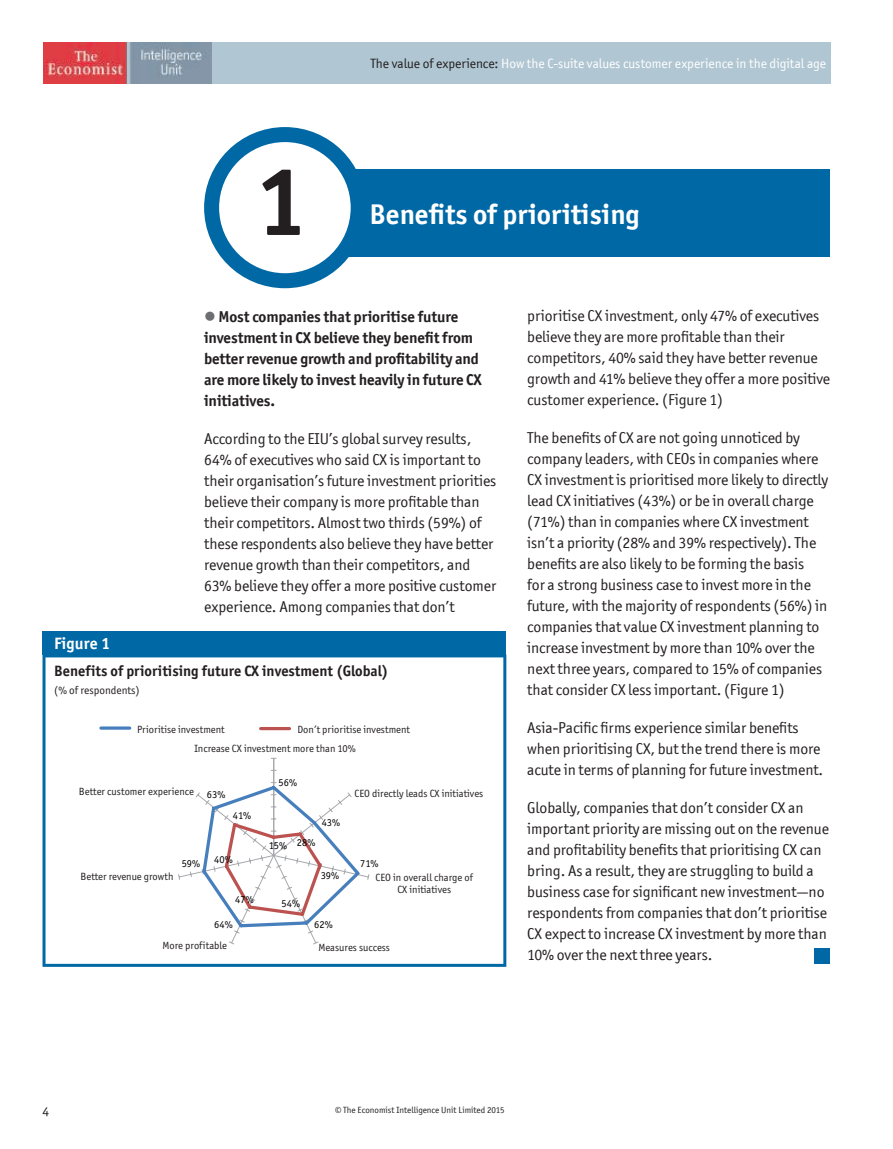
<style>
.page{position:relative;width:893px;height:1149px;background:#fff}
.page>*{position:absolute;margin:0;border:0;box-sizing:border-box;transform-origin:0 0}
.t1{font:700 97.5px "Officina San ITC";color:#231f20}
.t2{font:700 28.5px "Officina San ITC";color:#fff}
.t3{font:700 16.5px "Officina San ITC";letter-spacing:.01em;color:#fff}
.t4{font:15.75px/21px "Officina San ITC";letter-spacing:-.005em;color:#231f20}
.t5{font:700 15.75px/21px "Officina San ITC";letter-spacing:-.005em;color:#231f20}
.t6{font:700 15px "Officina San ITC";color:#231f20}
.t7{font:13.5px "Officina San ITC";letter-spacing:-.005em;color:#fff}
.t8{font:13.5px "Officina San ITC";color:#231f20}
.t9{font:11.25px "Officina San ITC";color:#231f20}
.t10{font:10.5px/19.8px "Officina San ITC";color:#231f20}
.t11{font:10.5px "Officina San ITC";color:#000001}
.t12{font:9px "Officina San ITC";color:#231f20}
.s1{color:#231f20}
.s2{color:#6d6e71}
</style>
<div class="page">
<div style="left:43px;top:43px;width:787px;height:41px;background:#b0c6d2"></div>
<img style="left:43px;top:43px;width:169px;height:41px">
<div style="left:259px;top:169px;width:570px;height:88px;background:#0068a5"></div>
<div style="left:212px;top:134px;width:146px;height:146px;background:#fff;border-radius:50%"></div>
<div style="left:204px;top:127px;width:162px;height:161px;border:15px solid #0068a5;border-radius:50%"></div>
<div style="left:814px;top:948px;width:15px;height:15px;background:#0068a5"></div>
<svg style="left:43px;top:654px;width:463px;height:312px"></svg>
<div style="left:43px;top:630px;width:463px;height:24px;background:#0068a5"></div>
<hr style="left:101px;top:726px;width:29px;height:3px;background:#467fbc">
<svg style="left:261px;top:726px;width:28px;height:4px"></svg>
<svg style="left:178px;top:757px;width:192px;height:187px"></svg>
<h1 class="t1" style="left:256px;top:162px;width:54px">1</h1>
<p class="t7" style="left:370px;top:58px;width:457px"><span class="s1">The value of experience:</span> How the C-suite values customer experience in the digital age</p>
<h2 class="t2" style="left:370px;top:196px;width:272px">Benefits of prioritising</h2>
<p class="t3" style="left:54px;top:636px;width:58px">Figure 1</p>
<p class="t5" style="left:204px;top:305px;width:279px"><span class="s2">●</span> Most companies that prioritise future investment in CX believe they benefit from better revenue growth and profitability and are more likely to invest heavily in future CX initiatives.</p>
<p class="t4" style="left:204px;top:429px;width:294px">According to the EIU’s global survey results, 64% of executives who said CX is important to their organisation’s future investment priorities believe their company is more profitable than their competitors. Almost two thirds (59%) of these respondents also believe they have better revenue growth than their competitors, and 63% believe they offer a more positive customer experience. Among companies that don’t</p>
<p class="t6" style="left:54px;top:664px;width:336px">Benefits of prioritising future CX investment (Global)</p>
<p class="t9" style="left:54px;top:685px;width:87px">(% of respondents)</p>
<p class="t10" style="left:137px;top:719px;width:89px">Prioritise investment</p>
<p class="t10" style="left:194px;top:719px;width:217px;text-indent:103px">Don’t prioritise investment<br>Increase CX investment more than 10%</p>
<p class="t10" style="left:79px;top:782px;width:117px">Better customer experience</p>
<p class="t11" style="left:207px;top:789px;width:20px">63%</p>
<p class="t11" style="left:233px;top:811px;width:20px">41%</p>
<p class="t10" style="left:81px;top:867px;width:95px">Better revenue growth</p>
<p class="t11" style="left:182px;top:858px;width:20px">59%</p>
<p class="t11" style="left:214px;top:854px;width:20px">40%</p>
<p class="t11" style="left:235px;top:894px;width:20px">47%</p>
<p class="t11" style="left:279px;top:777px;width:20px">56%</p>
<p class="t11" style="left:322px;top:818px;width:20px">43%</p>
<p class="t11" style="left:269px;top:840px;width:20px">15%</p>
<p class="t11" style="left:297px;top:837px;width:20px">28%</p>
<p class="t11" style="left:321px;top:870px;width:20px">39%</p>
<p class="t11" style="left:282px;top:898px;width:20px">54%</p>
<p class="t11" style="left:214px;top:920px;width:20px">64%</p>
<p class="t11" style="left:314px;top:920px;width:20px">62%</p>
<p class="t10" style="left:354px;top:783px;width:130px">CEO directly leads CX initiatives</p>
<p class="t11" style="left:360px;top:859px;width:20px">71%</p>
<p class="t10" style="left:376px;top:871px;width:99px;line-height:12.6px;text-align:center">CEO in overall charge of<br>CX initiatives</p>
<p class="t10" style="left:163px;top:935px;width:66px">More profitable</p>
<p class="t10" style="left:318px;top:938px;width:73px">Measures success</p>
<p class="t4" style="left:527px;top:306px;width:304px">prioritise CX investment, only 47% of executives believe they are more profitable than their competitors, 40% said they have better revenue growth and 41% believe they offer a more positive customer experience. (Figure 1)</p>
<p class="t4" style="left:527px;top:427px;width:302px">The benefits of CX are not going unnoticed by company leaders, with CEOs in companies where CX investment is prioritised more likely to directly lead CX initiatives (43%) or be in overall charge (71%) than in companies where CX investment isn’t a priority (28% and 39% respectively). The benefits are also likely to be forming the basis<br>for a strong business case to invest more in the future, with the majority of respondents (56%) in companies that value CX investment planning to increase investment by more than 10% over the next three years, compared to 15% of companies that consider CX less important. (Figure 1)</p>
<p class="t4" style="left:527px;top:717px;width:297px">Asia-Pacific firms experience similar benefits when prioritising CX, but the trend there is more acute in terms of planning for future investment.</p>
<p class="t4" style="left:527px;top:798px;width:303px">Globally, companies that don’t consider CX an important priority are missing out on the revenue and profitability benefits that prioritising CX can bring. As a result, they are struggling to build a business case for significant new investment—no respondents from companies that don’t prioritise CX expect to increase CX investment by more than 10% over the next three years.</p>
<p class="t8" style="left:43px;top:1105px;width:8px">4</p>
<p class="t12" style="left:335px;top:1105px;width:171px">© The Economist Intelligence Unit Limited 2015</p>
</div>
